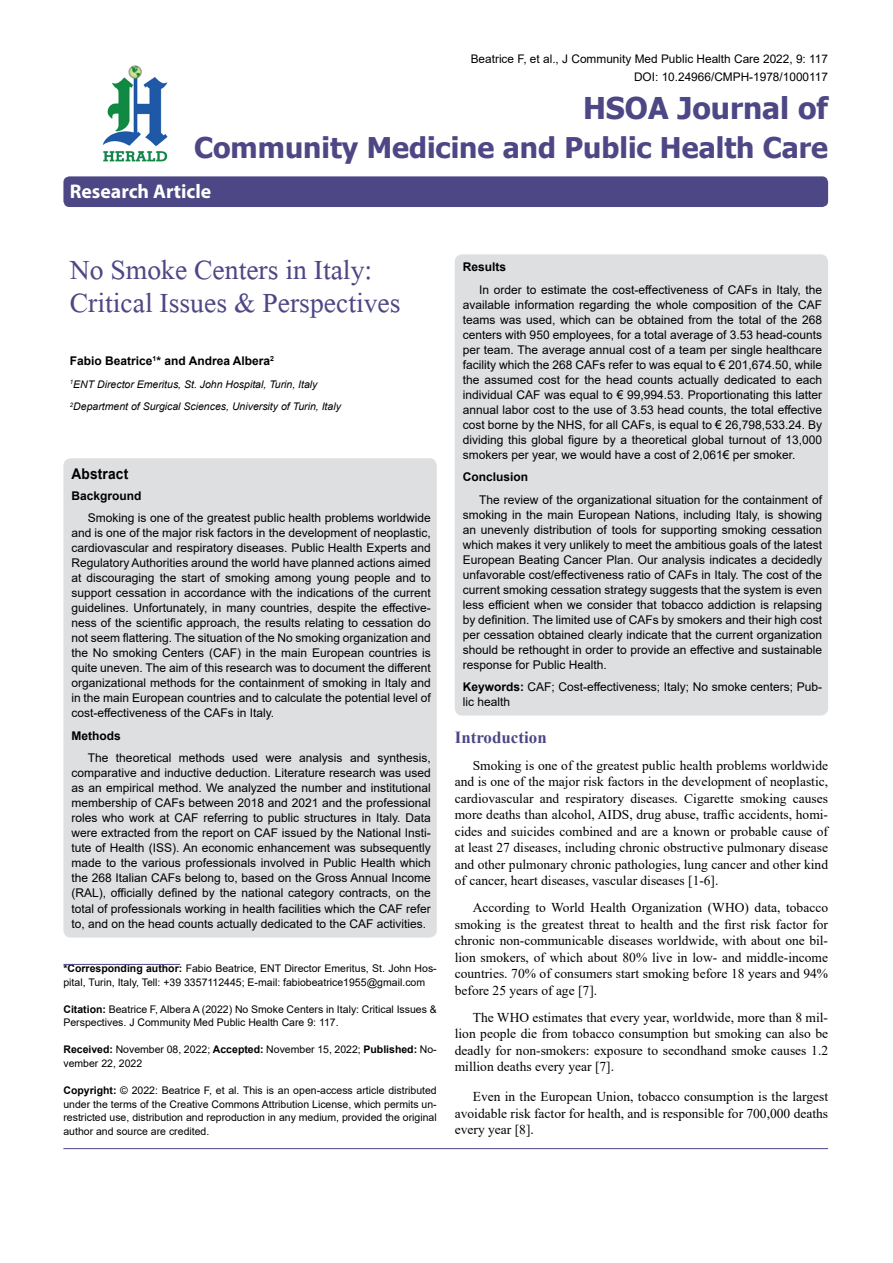
<style>
.page{position:relative;width:893px;height:1263px;background:#fff}
.page>*{position:absolute;margin:0;border:0;box-sizing:border-box;transform-origin:0 0}
.t1{font:41.25px/33px "Microsoft Himalaya";color:#4d4785}
.t2{font:700 30px "Tahoma";color:#4d4785}
.t3{font:700 28.5px "Tahoma";color:#4d4785}
.t4{font:700 19.8px "Myriad Hebrew";color:#fff}
.t5{font:700 16.95px "Times New Roman";color:#4d4785}
.t6{font:700 14.85px "Arial";letter-spacing:.015em;color:#000;scale:.93 1}
.t7{font:13.5px/16.5px "Times New Roman";color:#000;text-align:justify}
.t8{font:12px/15px "Arial";color:#000;text-align:justify}
.t9{font:700 12px "Arial";color:#000}
.t10{font:11.85px/18px "Arial";color:#000;text-align:right}
.t11{font:10.5px/13.5px "Arial";color:#000}
.t12{font:italic 10.5px/22.5px "Arial";color:#000}
.s1{font-weight:700}
</style>
<div class="page">
<div style="left:63px;top:176px;width:765px;height:31px;background:#4d4785;border-radius:6px"></div>
<hr style="left:63px;top:964px;width:117px;height:1px;background:#4d4785">
<img style="left:102px;top:65px;width:66px;height:97px">
<hr style="left:63px;top:1148px;width:765px;height:1px;background:#4d4785">
<div style="left:63px;top:458px;width:374px;height:480px;background:#dedfe0;border-radius:8px"></div>
<div style="left:455px;top:254px;width:373px;height:462px;background:#dedfe0;border-radius:8px"></div>
<p class="t10" style="left:471px;top:49px;width:359px">Beatrice F, et al., J Community Med Public Health Care 2022, 9: 117<br>DOI: 10.24966/CMPH-1978/1000117</p>
<h2 class="t2" style="left:583px;top:87px;width:247px">HSOA Journal of</h2>
<h3 class="t3" style="left:194px;top:127px;width:636px">Community Medicine and Public Health Care</h3>
<h3 class="t4" style="left:70px;top:180px;width:143px">Research Article</h3>
<h1 class="t1" style="left:70px;top:248px;width:332px">No Smoke Centers in Italy:<br>Critical Issues &amp; Perspectives</h1>
<p class="t9" style="left:70px;top:352px;width:206px">Fabio Beatrice<sup>1</sup>* and Andrea Albera<sup>2</sup></p>
<p class="t12" style="left:70px;top:373px;width:273px"><sup>1</sup>ENT Director Emeritus, St. John Hospital, Turin, Italy<br><sup>2</sup>Department of Surgical Sciences, University of Turin, Italy</p>
<p class="t6" style="left:71px;top:463px;width:63px">Abstract</p>
<p class="t9" style="left:71px;top:487px;width:72px">Background</p>
<p class="t8" style="left:71px;top:511px;width:361px;text-indent:16px">Smoking is one of the greatest public health problems worldwide and is one of the major risk factors in the development of neoplastic, cardiovascular and respiratory diseases. Public Health Experts and Regulatory Authorities around the world have planned actions aimed at discouraging the start of smoking among young people and to support cessation in accordance with the indications of the current guidelines. Unfortunately, in many countries, despite the effective&shy;ness of the scientific approach, the results relating to cessation do not seem flattering. The situation of the No smoking organization and the No smoking Centers (CAF) in the main European countries is quite uneven. The aim of this research was to document the different organizational methods for the containment of smoking in Italy and in the main European countries and to calculate the potential level of cost-effectiveness of the CAFs in Italy.</p>
<p class="t9" style="left:71px;top:727px;width:51px">Methods</p>
<p class="t8" style="left:71px;top:751px;width:361px;text-indent:16px">The theoretical methods used were analysis and synthesis, comparative and inductive deduction. Literature research was used as an empirical method. We analyzed the number and institutional membership of CAFs between 2018 and 2021 and the professional roles who work at CAF referring to public structures in Italy. Data were extracted from the report on CAF issued by the National Insti&shy;tute of Health (ISS). An economic enhancement was subsequently made to the various professionals involved in Public Health which the 268 Italian CAFs belong to, based on the Gross Annual Income (RAL), officially defined by the national category contracts, on the total of professionals working in health facilities which the CAF refer to, and on the head counts actually dedicated to the CAF activities.</p>
<p class="t11" style="left:63px;top:962px;width:375px"><span class="s1">*Corresponding author:</span> Fabio Beatrice, ENT Director Emeritus, St. John Hos&shy;pital, Turin, Italy, Tell: +39 3357112445; E-mail: fabiobeatrice1955@gmail.com</p>
<p class="t11" style="left:63px;top:1002px;width:375px"><span class="s1">Citation:</span> Beatrice F, Albera A (2022) No Smoke Centers in Italy: Critical Issues &amp;<br>Perspectives. J Community Med Public Health Care 9: 117.</p>
<p class="t11" style="left:63px;top:1043px;width:375px"><span class="s1">Received:</span> November 08, 2022; <span class="s1">Accepted:</span> November 15, 2022; <span class="s1">Published:</span> No&shy;vember 22, 2022</p>
<p class="t11" style="left:63px;top:1083px;width:375px;text-align:justify"><span class="s1">Copyright:</span> © 2022: Beatrice F, et al. This is an open-access article distributed under the terms of the Creative Commons Attribution License, which permits un&shy;restricted use, distribution and reproduction in any medium, provided the original author and source are credited.</p>
<p class="t9" style="left:463px;top:258px;width:45px">Results</p>
<p class="t8" style="left:463px;top:282px;width:361px;text-indent:16px">In order to estimate the cost-effectiveness of CAFs in Italy, the available information regarding the whole composition of the CAF teams was used, which can be obtained from the total of the 268 centers with 950 employees, for a total average of 3.53 head-counts per team. The average annual cost of a team per single healthcare facility which the 268 CAFs refer to was equal to € 201,674.50, while the assumed cost for the head counts actually dedicated to each individual CAF was equal to € 99,994.53. Proportionating this latter annual labor cost to the use of 3.53 head counts, the total effective cost borne by the NHS, for all CAFs, is equal to € 26,798,533.24. By dividing this global figure by a theoretical global turnout of 13,000 smokers per year, we would have a cost of 2,061€ per smoker.</p>
<p class="t9" style="left:463px;top:468px;width:67px">Conclusion</p>
<p class="t8" style="left:463px;top:492px;width:361px;text-indent:16px">The review of the organizational situation for the containment of smoking in the main European Nations, including Italy, is showing an unevenly distribution of tools for supporting smoking cessation which makes it very unlikely to meet the ambitious goals of the latest European Beating Cancer Plan. Our analysis indicates a decidedly unfavorable cost/effectiveness ratio of CAFs in Italy. The cost of the current smoking cessation strategy suggests that the system is even less efficient when we consider that tobacco addiction is relapsing by definition. The limited use of CAFs by smokers and their high cost per cessation obtained clearly indicate that the current organization should be rethought in order to provide an effective and sustainable response for Public Health.</p>
<p class="t8" style="left:463px;top:679px;width:361px"><span class="s1">Keywords:</span> CAF; Cost-effectiveness; Italy; No smoke centers; Pub&shy;lic health</p>
<h3 class="t5" style="left:455px;top:725px;width:93px">Introduction</h3>
<p class="t7" style="left:455px;top:757px;width:375px;text-indent:18px">Smoking is one of the greatest public health problems worldwide and is one of the major risk factors in the development of neoplastic, cardiovascular and respiratory diseases. Cigarette smoking causes more deaths than alcohol, AIDS, drug abuse, traffic accidents, homi&shy;cides and suicides combined and are a known or probable cause of at least 27 diseases, including chronic obstructive pulmonary disease and other pulmonary chronic pathologies, lung cancer and other kind of cancer, heart diseases, vascular diseases [1-6].</p>
<p class="t7" style="left:455px;top:899px;width:375px;text-indent:18px">According to World Health Organization (WHO) data, tobacco smoking is the greatest threat to health and the first risk factor for chronic non-communicable diseases worldwide, with about one bil&shy;lion smokers, of which about 80% live in low- and middle-income countries. 70% of consumers start smoking before 18 years and 94% before 25 years of age [7].</p>
<p class="t7" style="left:455px;top:1009px;width:375px;text-indent:18px">The WHO estimates that every year, worldwide, more than 8 mil&shy;lion people die from tobacco consumption but smoking can also be deadly for non-smokers: exposure to secondhand smoke causes 1.2 million deaths every year [7].</p>
<p class="t7" style="left:455px;top:1088px;width:375px;text-indent:18px">Even in the European Union, tobacco consumption is the largest avoidable risk factor for health, and is responsible for 700,000 deaths every year [8].</p>
</div>
